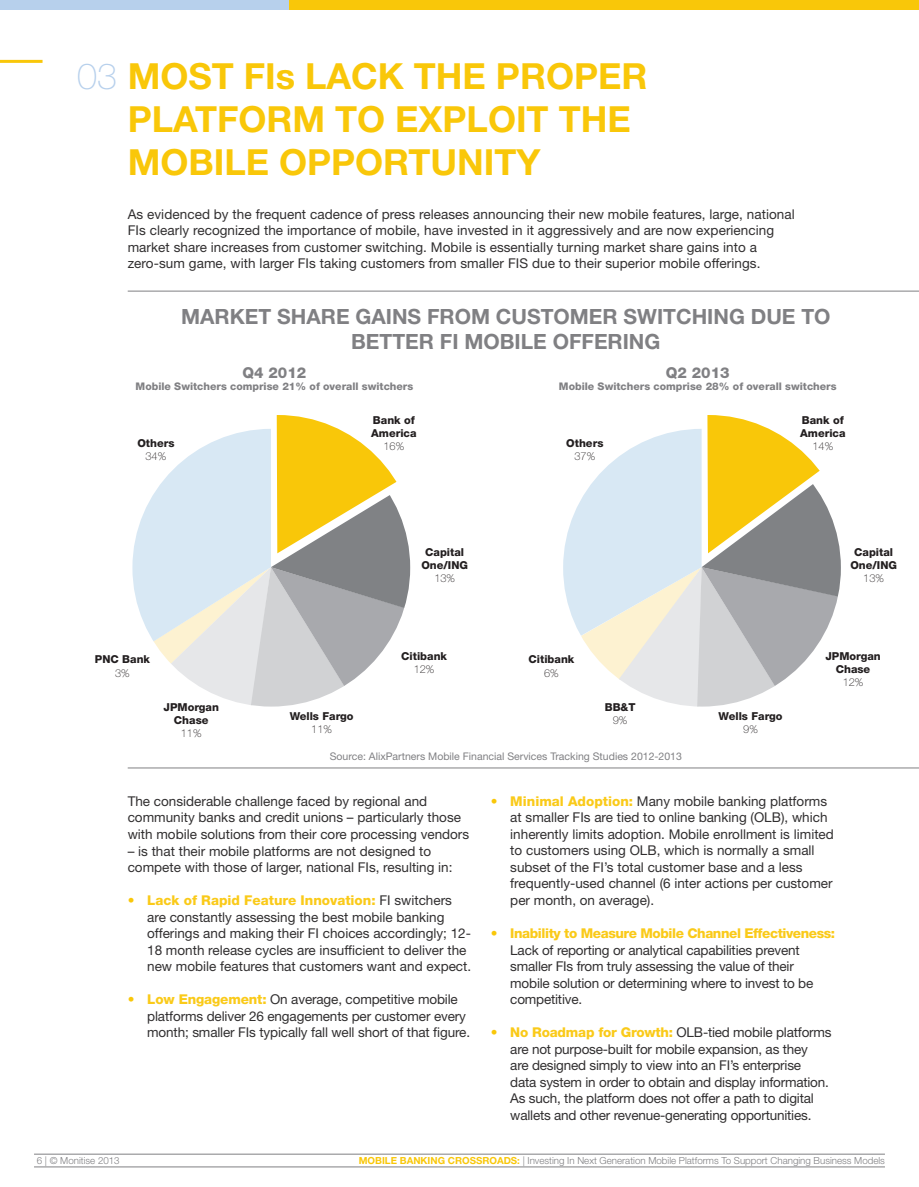
<style>
.page{position:relative;width:919px;height:1187px;background:#fff}
.page>*{position:absolute;margin:0;border:0;box-sizing:border-box;transform-origin:0 0}
.t1{font:700 36px "Helvetica Neue LT Std";color:#f9c709}
.t2{font:700 21px "Helvetica Neue LT Std";color:#808083}
.t3{font:800 15px "Helvetica Neue LT Std";color:#808083}
.t4{font:13.5px/16.5px "Helvetica Neue LT Std";color:#312f30}
.t5{font:800 10.95px/13.2px "Helvetica Neue LT Std";color:#231f20;text-align:center}
.t6{font:100 10.95px "Helvetica Neue LT Std";color:#231f20}
.t7{font:800 10.5px "Helvetica Neue LT Std";color:#808083}
.t8{font:10.5px "Helvetica Neue LT Std";color:#808083}
.t9{font:300 9.75px "Helvetica Neue LT Std";color:#808083}
.s1{font-weight:100;color:#b7d0ec}
.s2{font-weight:800;color:#f9c709}
.s3{font-weight:800;color:#faca19}
.s4{font-weight:700;color:#f9c709}
</style>
<div class="page">
<hr style="left:128px;top:291px;width:790px;height:1px;background:#808083">
<hr style="left:128px;top:767px;width:790px;height:1px;background:#808083">
<hr style="left:34px;top:1166px;width:850px;height:1px;background:#808083">
<hr style="left:34px;top:1153px;width:850px;height:1px;background:#808083">
<hr style="left:0;top:60px;width:43px;height:3px;background:#f9c709">
<div style="left:289px;top:0;width:629px;height:9px;background:#f9c709"></div>
<div style="left:0;top:0;width:289px;height:9px;background:#b7d0ec"></div>
<svg style="left:563px;top:415px;width:277px;height:291px"></svg>
<svg style="left:132px;top:415px;width:278px;height:291px"></svg>
<h1 class="t1" style="left:77px;top:54px;width:109px"><span class="s1">03</span> MOST</h1>
<h1 class="t1" style="left:244px;top:54px;width:110px">FIS LACK</h1>
<h1 class="t1" style="left:414px;top:54px;width:132px">THE PROPER</h1>
<h1 class="t1" style="left:128px;top:97px;width:50px">PLATFORM</h1>
<h1 class="t1" style="left:335px;top:97px;width:106px">TO EXPLOIT</h1>
<h1 class="t1" style="left:558px;top:97px;width:70px">THE</h1>
<h1 class="t1" style="left:128px;top:140px;width:55px">MOBILE</h1>
<h1 class="t1" style="left:279px;top:140px;width:53px">OPPORTUNITY</h1>
<p class="t4" style="left:128px;top:205px;width:668px">As evidenced by the frequent cadence of press releases announcing their new mobile features, large, national FIs clearly recognized the importance of mobile, have invested in it aggressively and are now experiencing market share increases from customer switching. Mobile is essentially turning market share gains into a zero-sum game, with larger FIs taking customers from smaller FIS due to their superior mobile offerings.</p>
<h2 class="t2" style="left:181px;top:303px;width:16px">MARKET</h2>
<h2 class="t2" style="left:277px;top:303px;width:45px">SHARE</h2>
<h2 class="t2" style="left:355px;top:303px;width:14px">GAINS</h2>
<h2 class="t2" style="left:427px;top:303px;width:17px">FROM</h2>
<h2 class="t2" style="left:496px;top:303px;width:17px">CUSTOMER</h2>
<h2 class="t2" style="left:623px;top:303px;width:97px">SWITCHING</h2>
<h2 class="t2" style="left:750px;top:303px;width:16px">DUE</h2>
<h2 class="t2" style="left:801px;top:303px;width:16px">TO</h2>
<h2 class="t2" style="left:351px;top:328px;width:15px">BETTER</h2>
<h2 class="t2" style="left:440px;top:328px;width:39px">FI MOBILE</h2>
<h2 class="t2" style="left:552px;top:328px;width:15px">OFFERING</h2>
<p class="t3" style="left:242px;top:363px;width:65px">Q4 2012</p>
<p class="t7" style="left:136px;top:380px;width:279px">Mobile Switchers comprise 21% of overall switchers</p>
<p class="t3" style="left:666px;top:363px;width:65px">Q2 2013</p>
<p class="t7" style="left:559px;top:380px;width:279px">Mobile Switchers comprise 28% of overall switchers</p>
<p class="t5" style="left:137px;top:436px;width:39px">Others</p>
<p class="t6" style="left:145px;top:450px;width:22px">34%</p>
<p class="t5" style="left:371px;top:413px;width:47px;text-align:left">Bank of<br>America</p>
<p class="t6" style="left:383px;top:439px;width:22px">16%</p>
<p class="t5" style="left:566px;top:436px;width:39px">Others</p>
<p class="t6" style="left:574px;top:450px;width:22px">37%</p>
<p class="t5" style="left:800px;top:413px;width:47px;text-align:left">Bank of<br>America</p>
<p class="t6" style="left:812px;top:439px;width:22px">14%</p>
<p class="t5" style="left:421px;top:545px;width:44px">Capital<br>One/ING</p>
<p class="t6" style="left:434px;top:572px;width:22px">13%</p>
<p class="t5" style="left:850px;top:545px;width:44px">Capital<br>One/ING</p>
<p class="t6" style="left:863px;top:572px;width:22px">13%</p>
<p class="t5" style="left:95px;top:653px;width:57px">PNC Bank</p>
<p class="t6" style="left:115px;top:666px;width:16px">3%</p>
<p class="t5" style="left:401px;top:649px;width:47px">Citibank</p>
<p class="t6" style="left:414px;top:662px;width:22px">12%</p>
<p class="t5" style="left:528px;top:653px;width:47px">Citibank</p>
<p class="t6" style="left:544px;top:666px;width:16px">6%</p>
<p class="t5" style="left:825px;top:649px;width:57px">JPMorgan<br>Chase</p>
<p class="t6" style="left:842px;top:675px;width:22px">12%</p>
<p class="t5" style="left:163px;top:700px;width:57px">JPMorgan<br>Chase</p>
<p class="t6" style="left:181px;top:727px;width:22px">11%</p>
<p class="t5" style="left:289px;top:709px;width:65px">Wells Fargo</p>
<p class="t6" style="left:311px;top:723px;width:22px">11%</p>
<p class="t5" style="left:604px;top:700px;width:32px">BB&amp;T</p>
<p class="t6" style="left:612px;top:713px;width:16px">9%</p>
<p class="t5" style="left:718px;top:709px;width:65px">Wells Fargo</p>
<p class="t6" style="left:743px;top:723px;width:16px">9%</p>
<p class="t8" style="left:330px;top:750px;width:353px">Source: AlixPartners Mobile Financial Services Tracking Studies 2012-2013</p>
<p class="t4" style="left:128px;top:792px;width:343px">The considerable challenge faced by regional and community banks and credit unions – particularly those with mobile solutions from their core processing vendors</p>
<p class="t4" style="left:128px;top:842px;width:326px">– is that their mobile platforms are not designed to compete with those of larger, national FIs, resulting in:</p>
<p class="t4" style="left:147px;top:891px;width:325px;text-indent:-19px"><span class="s2">•</span> <span class="s3">Lack of Rapid Feature Innovation:</span> FI switchers are constantly assessing the best mobile banking offerings and making their FI choices accordingly; 12- 18 month release cycles are insufficient to deliver the new mobile features that customers want and expect.</p>
<p class="t4" style="left:147px;top:990px;width:324px;text-indent:-19px"><span class="s2">•</span> <span class="s3">Low Engagement:</span> On average, competitive mobile platforms deliver 26 engagements per customer every month; smaller FIs typically fall well short of that figure.</p>
<p class="t4" style="left:510px;top:792px;width:325px;text-indent:-19px"><span class="s2">•</span> <span class="s3">Minimal Adoption:</span> Many mobile banking platforms at smaller FIs are tied to online banking (OLB), which inherently limits adoption. Mobile enrollment is limited to customers using OLB, which is normally a small subset of the FI’s total customer base and a less frequently-used channel (6 inter actions per customer per month, on average).</p>
<p class="t4" style="left:510px;top:924px;width:326px;text-indent:-19px"><span class="s2">•</span> <span class="s3">Inability to Measure Mobile Channel Effectiveness:<br></span>Lack of reporting or analytical capabilities prevent smaller FIs from truly assessing the value of their mobile solution or determining where to invest to be competitive.</p>
<p class="t4" style="left:510px;top:1023px;width:323px;text-indent:-19px"><span class="s2">•</span> <span class="s3">No Roadmap for Growth:</span> OLB-tied mobile platforms are not purpose-built for mobile expansion, as they<br>are designed simply to view into an FI’s enterprise<br>data system in order to obtain and display information.<br>As such, the platform does not offer a path to digital wallets and other revenue-generating opportunities.</p>
<p class="t9" style="left:37px;top:1154px;width:84px">6 | © Monitise 2013</p>
<p class="t9" style="left:359px;top:1153px;width:527px"><span class="s4">MOBILE BANKING CROSSROADS:</span> | Investing In Next Generation Mobile Platforms To Support Changing Business Models</p>
</div>
